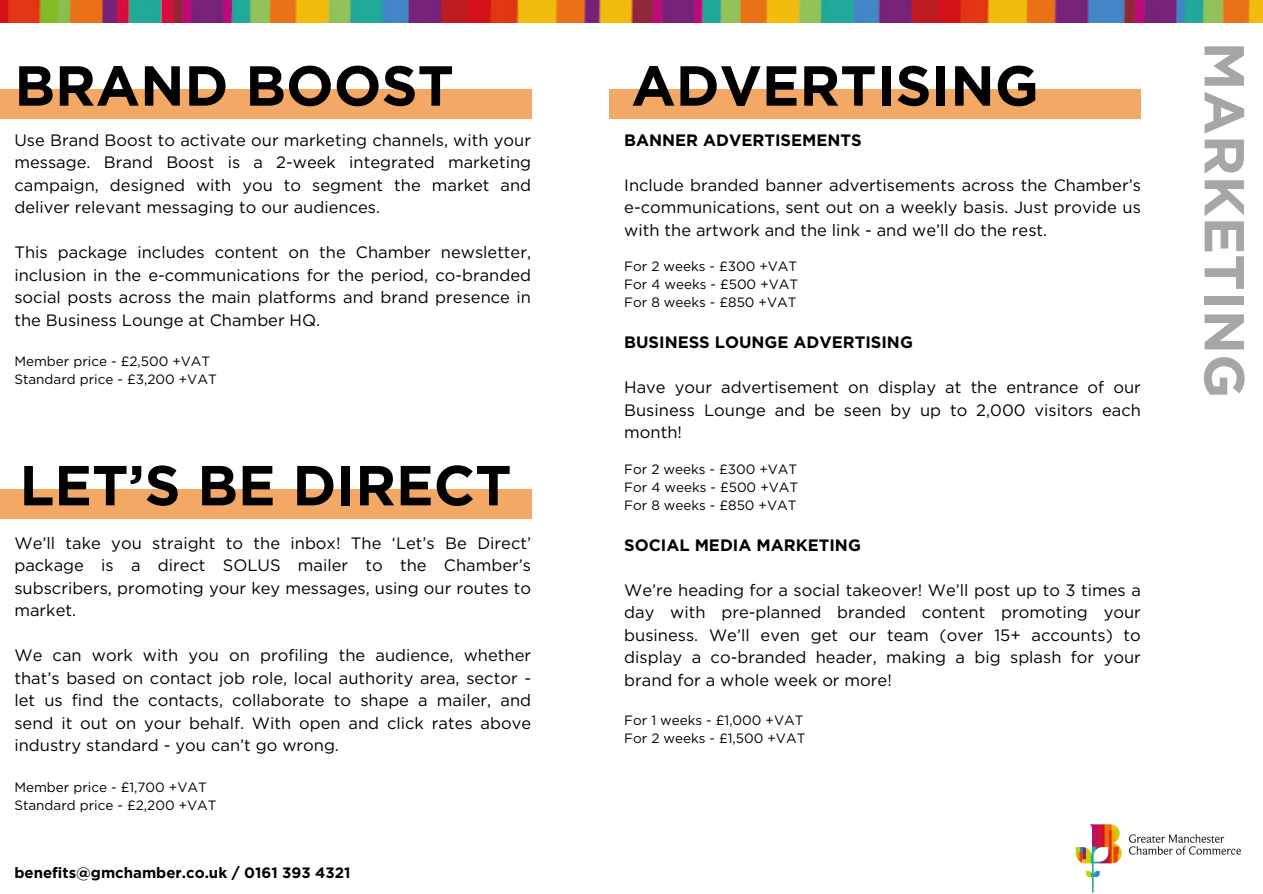
<style>
.page{position:relative;width:1263px;height:894px;background:#fff}
.page>*{position:absolute;margin:0;border:0;box-sizing:border-box;transform-origin:0 0}
.t1{font:700 56.25px "Gotham";color:#000}
.t2{font:700 56.25px "Gotham";color:#a6a6a6}
.t3{font:16.5px/22.5px "Gotham";color:#000;text-align:justify}
.t4{font:700 16.5px "Gotham";color:#000}
.t5{font:700 15px "Gotham";color:#000}
.t6{font:13.5px "Gotham";color:#000}
</style>
<div class="page">
<div style="left:0;top:89px;width:531px;height:29px;background:#f4a865"></div>
<img style="left:0;top:0;width:1263px;height:22px">
<div style="left:0;top:489px;width:531px;height:29px;background:#f4a865"></div>
<div style="left:610px;top:89px;width:531px;height:29px;background:#f4a865"></div>
<img style="left:1075px;top:824px;width:165px;height:68px">
<p class="t1" style="left:14px;top:61px;width:441px">BRAND BOOST</p>
<p class="t3" style="left:14px;top:129px;width:518px">Use Brand Boost to activate our marketing channels, with your message. Brand Boost is a 2-week integrated marketing campaign, designed with you to segment the market and deliver relevant messaging to our audiences.</p>
<p class="t3" style="left:14px;top:242px;width:518px">This package includes content on the Chamber newsletter, inclusion in the e-communications for the period, co-branded social posts across the main platforms and brand presence in the Business Lounge at Chamber HQ.</p>
<p class="t6" style="left:14px;top:355px;width:197px">Member price - £2,500 +VAT</p>
<p class="t6" style="left:14px;top:373px;width:204px">Standard price - £3,200 +VAT</p>
<p class="t1" style="left:20px;top:460px;width:494px">LET’S BE DIRECT</p>
<p class="t3" style="left:14px;top:532px;width:518px">We’ll take you straight to the inbox! The ‘Let’s Be Direct’ package is a direct SOLUS mailer to the Chamber’s subscribers, promoting your key messages, using our routes to market.</p>
<p class="t3" style="left:14px;top:645px;width:518px">We can work with you on profiling the audience, whether that’s based on contact job role, local authority area, sector - let us find the contacts, collaborate to shape a mailer, and send it out on your behalf. With open and click rates above industry standard - you can’t go wrong.</p>
<p class="t6" style="left:14px;top:781px;width:194px">Member price - £1,700 +VAT</p>
<p class="t6" style="left:14px;top:799px;width:204px">Standard price - £2,200 +VAT</p>
<p class="t5" style="left:14px;top:866px;width:338px">benefits@gmchamber.co.uk / 0161 393 4321</p>
<p class="t1" style="left:631px;top:61px;width:409px">ADVERTISING</p>
<p class="t4" style="left:624px;top:132px;width:239px">BANNER ADVERTISEMENTS</p>
<p class="t3" style="left:624px;top:174px;width:518px">Include branded banner advertisements across the Chamber’s e-communications, sent out on a weekly basis. Just provide us with the artwork and the link - and we’ll do the rest.</p>
<p class="t6" style="left:624px;top:260px;width:175px">For 2 weeks - £300 +VAT</p>
<p class="t6" style="left:624px;top:278px;width:176px">For 4 weeks - £500 +VAT</p>
<p class="t6" style="left:624px;top:296px;width:174px">For 8 weeks - £850 +VAT</p>
<p class="t4" style="left:624px;top:335px;width:290px">BUSINESS LOUNGE ADVERTISING</p>
<p class="t3" style="left:624px;top:377px;width:518px">Have your advertisement on display at the entrance of our Business Lounge and be seen by up to 2,000 visitors each month!</p>
<p class="t6" style="left:624px;top:463px;width:175px">For 2 weeks - £300 +VAT</p>
<p class="t6" style="left:624px;top:481px;width:176px">For 4 weeks - £500 +VAT</p>
<p class="t6" style="left:624px;top:499px;width:174px">For 8 weeks - £850 +VAT</p>
<p class="t4" style="left:624px;top:537px;width:238px">SOCIAL MEDIA MARKETING</p>
<p class="t3" style="left:624px;top:579px;width:518px">We’re heading for a social takeover! We’ll post up to 3 times a day with pre-planned branded content promoting your business. We’ll even get our team (over 15+ accounts) to display a co-branded header, making a big splash for your brand for a whole week or more!</p>
<p class="t6" style="left:624px;top:713px;width:181px">For 1 weeks - £1,000 +VAT</p>
<p class="t6" style="left:624px;top:731px;width:183px">For 2 weeks - £1,500 +VAT</p>
<p class="t2" style="left:1249px;top:42px;width:358px;rotate:90deg">MARKETING</p>
</div>
